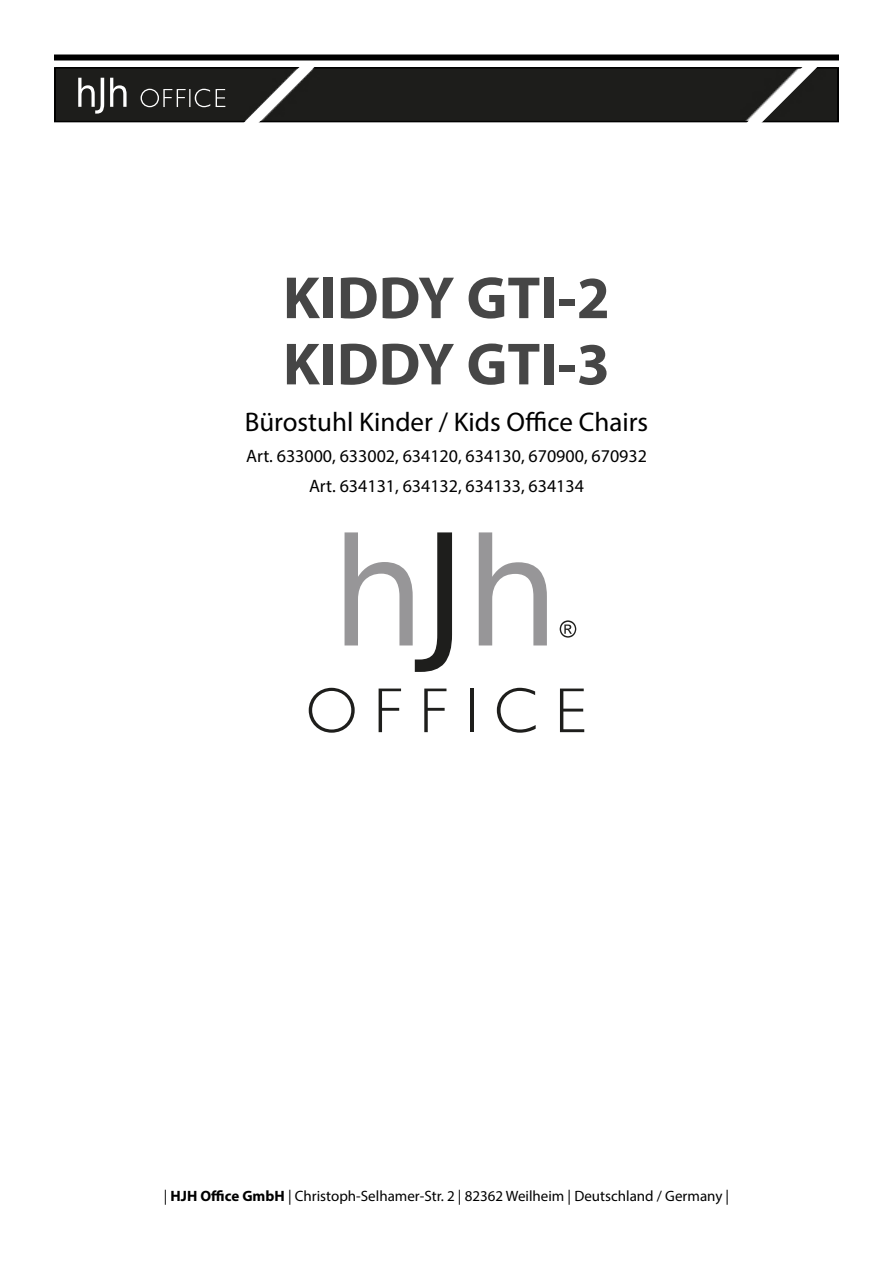
<style>
.page{position:relative;width:893px;height:1263px;background:#fff}
.page>*{position:absolute;margin:0;border:0;box-sizing:border-box;transform-origin:0 0}
.t1{font:700 60px/66.3px "Myriad Pro";color:#464646}
.t2{font:27px "Myriad Pro";color:#000}
.t3{font:18px "Myriad Pro";color:#000}
.t4{font:15px "Myriad Pro";color:#000}
.s1{font-weight:700}
</style>
<div class="page">
<div style="left:57px;top:70px;width:663px;height:49px;background:#1d1d1b"></div>
<div style="left:54px;top:67px;width:785px;height:55px;border:2px solid #000"></div>
<svg style="left:720px;top:54px;width:119px;height:69px"></svg>
<div style="left:54px;top:55px;width:785px;height:6px;background:#000"></div>
<svg style="left:78px;top:78px;width:26px;height:36px"></svg>
<svg style="left:110px;top:78px;width:17px;height:29px"></svg>
<svg style="left:141px;top:54px;width:206px;height:69px"></svg>
<svg style="left:345px;top:532px;width:107px;height:140px"></svg>
<svg style="left:479px;top:532px;width:68px;height:113px"></svg>
<svg style="left:309px;top:688px;width:46px;height:45px"></svg>
<svg style="left:379px;top:688px;width:22px;height:44px"></svg>
<svg style="left:424px;top:688px;width:22px;height:44px"></svg>
<hr style="left:470px;top:688px;width:3px;height:44px;background:#1e1e1c">
<svg style="left:497px;top:688px;width:39px;height:45px"></svg>
<svg style="left:560px;top:688px;width:24px;height:44px"></svg>
<svg style="left:560px;top:620px;width:16px;height:18px"></svg>
<h1 class="t1" style="left:283px;top:267px;width:329px">KIDDY GTI-2<br>KIDDY GTI-3</h1>
<h2 class="t2" style="left:245px;top:408px;width:405px">Bürostuhl Kinder / Kids Office Chairs</h2>
<p class="t3" style="left:246px;top:447px;width:402px">Art. 633000, 633002, 634120, 634130, 670900, 670932</p>
<p class="t3" style="left:309px;top:477px;width:276px">Art. 634131, 634132, 634133, 634134</p>
<p class="t4" style="left:164px;top:1188px;width:567px">| <span class="s1">HJH Office GmbH</span> | Christoph-Selhamer-Str. 2 | 82362 Weilheim | Deutschland / Germany |</p>
</div>
